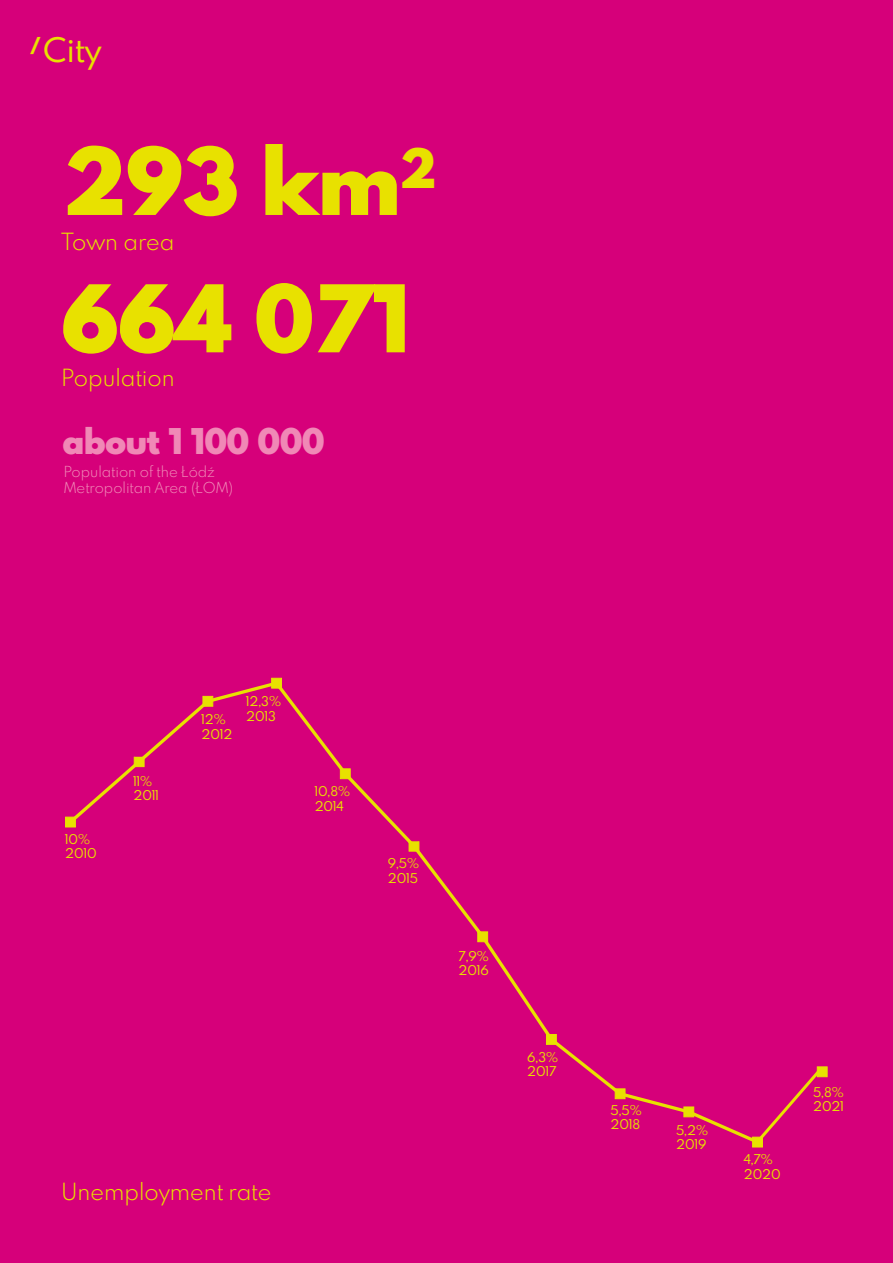
<style>
.page{position:relative;width:893px;height:1263px;background:#d6007a}
.page>*{position:absolute;margin:0;border:0;box-sizing:border-box;transform-origin:0 0}
.t1{font:900 82.5px/137.4px "Spartan MB";color:#e8e100}
.t2{font:900 31.5px "Spartan MB";color:#f088b6}
.t3{font:30px "Spartan MB";color:#e8e100}
.t4{font:300 21px "Spartan MB";color:#e8e100}
.t5{font:300 13.5px/16.2px "Spartan MB";color:#f088b6}
.t6{font:12px/14.4px "Spartan MB";color:#e8e100}
</style>
<div class="page">
<div style="left:817px;top:1066px;width:10px;height:11px;background:#e8e100;border:1px solid #e8e100"></div>
<svg style="left:66px;top:683px;width:689px;height:459px"></svg>
<div style="left:65px;top:817px;width:11px;height:10px;background:#e8e100;border:1px solid #e8e100"></div>
<div style="left:134px;top:756px;width:10px;height:11px;background:#e8e100;border:1px solid #e8e100"></div>
<div style="left:203px;top:696px;width:10px;height:11px;background:#e8e100;border:1px solid #e8e100"></div>
<div style="left:271px;top:678px;width:11px;height:10px;background:#e8e100;border:1px solid #e8e100"></div>
<div style="left:340px;top:768px;width:11px;height:11px;background:#e8e100;border:1px solid #e8e100"></div>
<div style="left:409px;top:841px;width:10px;height:10px;background:#e8e100;border:1px solid #e8e100"></div>
<div style="left:477px;top:931px;width:11px;height:11px;background:#e8e100;border:1px solid #e8e100"></div>
<div style="left:546px;top:1034px;width:11px;height:11px;background:#e8e100;border:1px solid #e8e100"></div>
<div style="left:615px;top:1088px;width:10px;height:11px;background:#e8e100;border:1px solid #e8e100"></div>
<div style="left:683px;top:1106px;width:11px;height:11px;background:#e8e100;border:1px solid #e8e100"></div>
<div style="left:752px;top:1137px;width:11px;height:10px;background:#e8e100;border:1px solid #e8e100"></div>
<svg style="left:755px;top:1066px;width:68px;height:78px"></svg>
<h3 class="t3" style="left:30px;top:28px;width:73px"><sup>/</sup>City</h3>
<h1 class="t1" style="left:62px;top:114px;width:376px">293 km<sup>2<br></sup>664 071</h1>
<h3 class="t4" style="left:62px;top:226px;width:114px">Town area</h3>
<h3 class="t4" style="left:62px;top:362px;width:115px">Population</h3>
<h2 class="t2" style="left:63px;top:416px;width:263px">about 1 100 000</h2>
<p class="t5" style="left:64px;top:463px;width:171px">Population of the Łódź<br>Metropolitan Area (ŁOM)</p>
<p class="t6" style="left:65px;top:832px;width:33px">10%<br>2010</p>
<p class="t6" style="left:134px;top:773px;width:27px">11%<br>2011</p>
<p class="t6" style="left:202px;top:712px;width:32px">12%<br>2012</p>
<p class="t6" style="left:246px;top:694px;width:36px">12,3%<br>2013</p>
<p class="t6" style="left:315px;top:784px;width:37px">10,8%<br>2014</p>
<p class="t6" style="left:388px;top:856px;width:33px">9,5%<br>2015</p>
<p class="t6" style="left:459px;top:948px;width:32px">7,9%<br>2016</p>
<p class="t6" style="left:527px;top:1050px;width:32px">6,3%<br>2017</p>
<h3 class="t4" style="left:62px;top:1176px;width:211px">Unemployment rate</h3>
<p class="t6" style="left:611px;top:1102px;width:33px">5,5%<br>2018</p>
<p class="t6" style="left:676px;top:1123px;width:33px">5,2%<br>2019</p>
<p class="t6" style="left:744px;top:1152px;width:39px">4,7%<br>2020</p>
<p class="t6" style="left:813px;top:1084px;width:32px">5,8%<br>2021</p>
</div>
